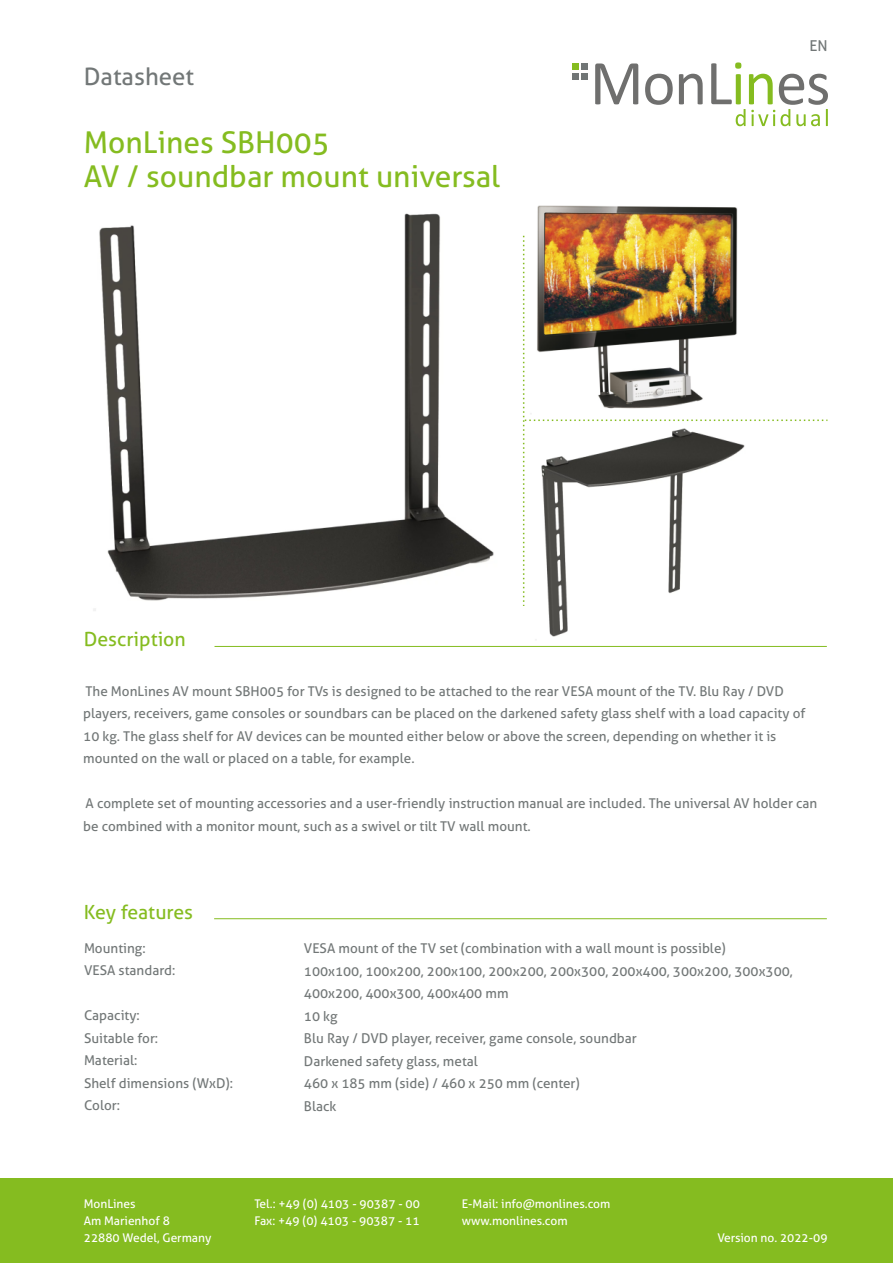
<style>
.page{position:relative;width:893px;height:1263px;background:#fff}
.page>*{position:absolute;margin:0;border:0;box-sizing:border-box;transform-origin:0 0}
.t1{font:30px/34px "Aller";color:#85bc20}
.t2{font:24px "Aller";color:#727777}
.t3{font:19.5px "Aller";color:#85bc20}
.t4{font:15px "Aller";color:#727777}
.t5{font:13.5px/22.5px "Aller";color:#727777}
.t6{font:12px "Aller";color:#fff}
</style>
<div class="page">
<div style="left:0;top:1178px;width:893px;height:85px;background:#85bc20"></div>
<svg style="left:595px;top:63px;width:43px;height:41px"></svg>
<svg style="left:645px;top:74px;width:28px;height:31px"></svg>
<svg style="left:679px;top:74px;width:24px;height:30px"></svg>
<svg style="left:711px;top:62px;width:117px;height:64px"></svg>
<svg style="left:573px;top:64px;width:15px;height:6px"></svg>
<div style="left:573px;top:73px;width:6px;height:7px;background:#717676"></div>
<div style="left:582px;top:73px;width:6px;height:7px;background:#717676"></div>
<svg style="left:523px;top:236px;width:304px;height:370px"></svg>
<hr style="left:215px;top:646px;width:612px;height:1px;background:#85bc20">
<hr style="left:214px;top:918px;width:613px;height:1px;background:#85bc20">
<img style="left:93px;top:213px;width:401px;height:398px">
<img style="left:530px;top:205px;width:217px;height:210px">
<img style="left:535px;top:426px;width:215px;height:214px">
<h2 class="t2" style="left:84px;top:63px;width:112px">Datasheet</h2>
<h1 class="t1" style="left:84px;top:126px;width:418px">MonLines SBH005<br>AV / soundbar mount universal</h1>
<h3 class="t3" style="left:84px;top:628px;width:104px">Description</h3>
<p class="t4" style="left:809px;top:37px;width:20px">EN</p>
<p class="t5" style="left:83px;top:680px;width:724px">The MonLines AV mount SBH005 for TVs is designed to be attached to the rear VESA mount of the TV. Blu Ray / DVD players, receivers, game consoles or soundbars can be placed on the darkened safety glass shelf with a load capacity of 10 kg. The glass shelf for AV devices can be mounted either below or above the screen, depending on whether it is mounted on the wall or placed on a table, for example.</p>
<p class="t5" style="left:83px;top:792px;width:736px">A complete set of mounting accessories and a user-friendly instruction manual are included. The universal AV holder can be combined with a monitor mount, such as a swivel or tilt TV wall mount.</p>
<h3 class="t3" style="left:84px;top:900px;width:111px">Key features</h3>
<p class="t5" style="left:84px;top:937px;width:93px">Mounting:<br>VESA standard:</p>
<p class="t5" style="left:84px;top:1004px;width:151px">Capacity:<br>Suitable for:<br>Material:<br>Shelf dimensions (WxD):<br>Color:</p>
<p class="t5" style="left:304px;top:937px;width:490px">VESA mount of the TV set (combination with a wall mount is possible)<br>100x100, 100x200, 200x100, 200x200, 200x300, 200x400, 300x200, 300x300, 400x200, 400x300, 400x400 mm<br>10 kg<br>Blu Ray / DVD player, receiver, game console, soundbar<br>Darkened safety glass, metal<br>460 x 185 mm (side) / 460 x 250 mm (center)<br>Black</p>
<p class="t6" style="left:84px;top:1196px;width:53px">MonLines</p>
<p class="t6" style="left:254px;top:1196px;width:167px">Tel.: +49 (0) 4103 - 90387 - 00</p>
<p class="t6" style="left:462px;top:1196px;width:150px">E-Mail: info@monlines.com</p>
<p class="t6" style="left:84px;top:1213px;width:88px">Am Marienhof 8</p>
<p class="t6" style="left:254px;top:1213px;width:167px">Fax: +49 (0) 4103 - 90387 - 11</p>
<p class="t6" style="left:462px;top:1213px;width:107px">www.monlines.com</p>
<p class="t6" style="left:84px;top:1230px;width:129px">22880 Wedel, Germany</p>
<p class="t6" style="left:717px;top:1230px;width:112px">Version no. 2022-09</p>
</div>
